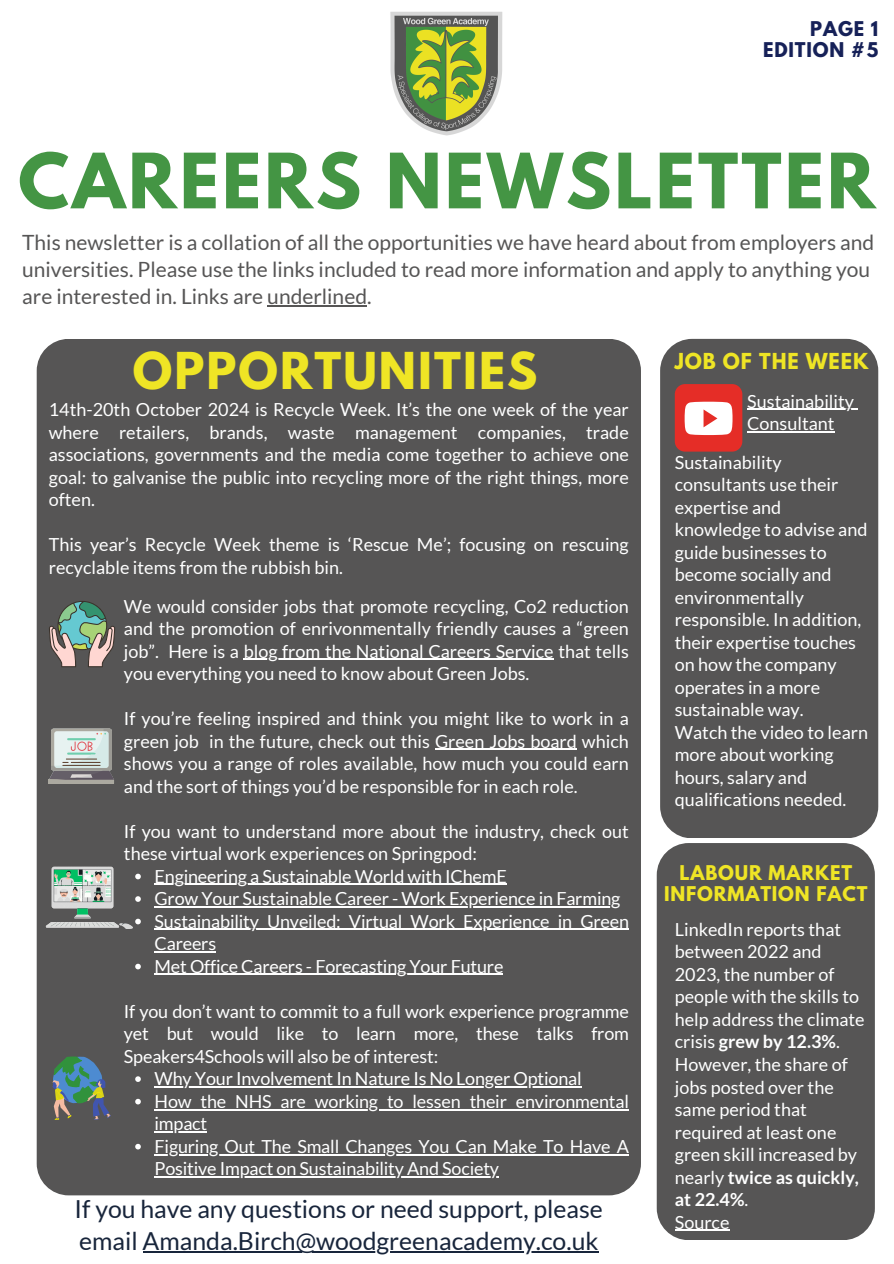
<style>
.page{position:relative;width:894px;height:1264px;background:#fff}
.page>*{position:absolute;margin:0;border:0;box-sizing:border-box;transform-origin:0 0}
.t1{font:700 67.5px "League Spartan";letter-spacing:.045em;color:#449544}
.t2{font:700 45px "League Spartan";letter-spacing:.045em;color:#efe525}
.t3{font:24.75px/31.7px "Lato";color:#18253b}
.t4{font:21px/27px "Lato";color:#565555}
.t5{font:700 19.5px "League Spartan";letter-spacing:.045em;color:#efe525}
.t6{font:18px/22.5px "Lato";color:#fff}
.t7{font:700 18px/20.2px "League Spartan";letter-spacing:.045em;color:#efe525;text-align:center}
.t8{font:700 18px/20.2px "League Spartan";letter-spacing:.045em;color:#162158;text-align:right}
.s1{font-weight:700}
</style>
<div class="page">
<div style="left:37px;top:339px;width:603px;height:856px;background:#565555;border-radius:32px"></div>
<div style="left:660px;top:339px;width:218px;height:499px;background:#565555;border-radius:32px"></div>
<div style="left:656px;top:843px;width:218px;height:396px;background:#565555;border-radius:32px"></div>
<hr style="left:143px;top:1251px;width:455px;height:2px;background:#18253b">
<img style="left:390px;top:11px;width:113px;height:125px">
<hr style="left:267px;top:305px;width:100px;height:1px;background:#565555">
<div style="left:674px;top:384px;width:68px;height:67px;background:#e52d27;border-radius:10px"></div>
<svg style="left:684px;top:402px;width:48px;height:33px;background:#fbe3e2"></svg>
<svg style="left:49px;top:728px;width:65px;height:55px;background:#b3b8b5"></svg>
<hr style="left:62px;top:765px;width:38px;height:1px;background:#604533">
<svg style="left:49px;top:601px;width:66px;height:66px"></svg>
<svg style="left:52px;top:1056px;width:59px;height:63px"></svg>
<hr style="left:243px;top:658px;width:310px;height:2px;background:#fff">
<hr style="left:435px;top:748px;width:141px;height:2px;background:#fff">
<hr style="left:154px;top:883px;width:352px;height:2px;background:#fff">
<hr style="left:154px;top:906px;width:466px;height:1px;background:#fff">
<svg style="left:46px;top:866px;width:95px;height:63px"></svg>
<hr style="left:154px;top:928px;width:474px;height:2px;background:#fff">
<hr style="left:154px;top:951px;width:62px;height:1px;background:#fff">
<svg style="left:135px;top:963px;width:6px;height:6px"></svg>
<hr style="left:154px;top:973px;width:349px;height:2px;background:#fff">
<svg style="left:135px;top:1076px;width:6px;height:5px"></svg>
<hr style="left:154px;top:1086px;width:427px;height:1px;background:#fff">
<svg style="left:135px;top:1098px;width:6px;height:6px"></svg>
<hr style="left:154px;top:1108px;width:474px;height:2px;background:#fff">
<hr style="left:154px;top:1131px;width:53px;height:1px;background:#fff">
<svg style="left:135px;top:1143px;width:6px;height:6px"></svg>
<hr style="left:154px;top:1153px;width:474px;height:2px;background:#fff">
<hr style="left:154px;top:1176px;width:345px;height:1px;background:#fff">
<hr style="left:747px;top:409px;width:106px;height:1px;background:#fff">
<hr style="left:747px;top:431px;width:87px;height:1px;background:#fff">
<hr style="left:674px;top:1229px;width:55px;height:1px;background:#fff">
<p class="t8" style="left:762px;top:21px;width:117px">PAGE 1<br>EDITION #5</p>
<p class="t1" style="left:18px;top:148px;width:858px">CAREERS NEWSLETTER</p>
<p class="t4" style="left:22px;top:228px;width:853px">This newsletter is a collation of all the opportunities we have heard about from employers and universities. Please use the links included to read more information and apply to anything you are interested in. Links are underlined.</p>
<p class="t2" style="left:133px;top:348px;width:406px">OPPORTUNITIES</p>
<p class="t6" style="left:49px;top:398px;width:581px;text-align:justify">14th-20th October 2024 is Recycle Week. It’s the one week of the year where retailers, brands, waste management companies, trade associations, governments and the media come together to achieve one goal: to galvanise the public into recycling more of the right things, more often.</p>
<p class="t6" style="left:49px;top:533px;width:581px">This year’s Recycle Week theme is ‘Rescue Me’; focusing on rescuing recyclable items from the rubbish bin.</p>
<p class="t6" style="left:124px;top:594px;width:506px;text-align:justify">We would consider jobs that promote recycling, Co2 reduction and the promotion of enrivonmentally friendly causes a “green job”. Here is a blog from the National Careers Service that tells</p>
<p class="t6" style="left:124px;top:662px;width:407px">you everything you need to know about Green Jobs.</p>
<p class="t6" style="left:124px;top:707px;width:506px">If you’re feeling inspired and think you might like to work in a green job in the future, check out this Green Jobs board which</p>
<p class="t6" style="left:124px;top:752px;width:506px">shows you a range of roles available, how much you could earn and the sort of things you’d be responsible for in each role.</p>
<p class="t6" style="left:124px;top:819px;width:506px">If you want to understand more about the industry, check out</p>
<p class="t6" style="left:124px;top:842px;width:354px">these virtual work experiences on Springpod:</p>
<p class="t6" style="left:154px;top:864px;width:354px">Engineering a Sustainable World with IChemE</p>
<p class="t6" style="left:154px;top:887px;width:467px">Grow Your Sustainable Career - Work Experience in Farming</p>
<p class="t6" style="left:154px;top:909px;width:476px">Sustainability Unveiled: Virtual Work Experience in Green</p>
<p class="t6" style="left:154px;top:932px;width:350px">Careers<br>Met Office Careers - Forecasting Your Future</p>
<p class="t6" style="left:124px;top:999px;width:506px;text-align:justify">If you don’t want to commit to a full work experience programme yet but would like to learn more, these talks from Speakers4Schools will also be of interest:</p>
<p class="t6" style="left:154px;top:1067px;width:428px">Why Your Involvement In Nature Is No Longer Optional</p>
<p class="t6" style="left:154px;top:1089px;width:476px">How the NHS are working to lessen their environmental</p>
<p class="t6" style="left:154px;top:1112px;width:476px">impact<br>Figuring Out The Small Changes You Can Make To Have A</p>
<p class="t6" style="left:154px;top:1157px;width:346px">Positive Impact on Sustainability And Society</p>
<p class="t3" style="left:75px;top:1192px;width:529px">If you have any questions or need support, please email Amanda.Birch@woodgreenacademy.co.uk</p>
<h5 class="t5" style="left:674px;top:351px;width:195px">JOB OF THE WEEK</h5>
<p class="t6" style="left:747px;top:389px;width:108px">Sustainability</p>
<p class="t6" style="left:747px;top:412px;width:89px">Consultant</p>
<h2 class="t6" style="left:674px;top:450px;width:194px">Sustainability consultants use their expertise and knowledge to advise and guide businesses to become socially and environmentally responsible. In addition, their expertise touches on how the company operates in a more sustainable way.</h2>
<h4 class="t6" style="left:674px;top:720px;width:195px">Watch the video to learn more about working hours, salary and qualifications needed.</h4>
<p class="t7" style="left:664px;top:865px;width:205px">LABOUR MARKET<br>INFORMATION FACT</p>
<p class="t6" style="left:674px;top:917px;width:191px">LinkedIn reports that between 2022 and<br>2023, the number of people with the skills to help address the climate crisis <span class="s1">grew by 12.3%</span>.<br>However, the share of jobs posted over the same period that required at least one green skill increased by nearly <span class="s1">twice as quickly, at 22.4%</span>.</p>
<p class="t6" style="left:674px;top:1210px;width:56px">Source</p>
</div>
